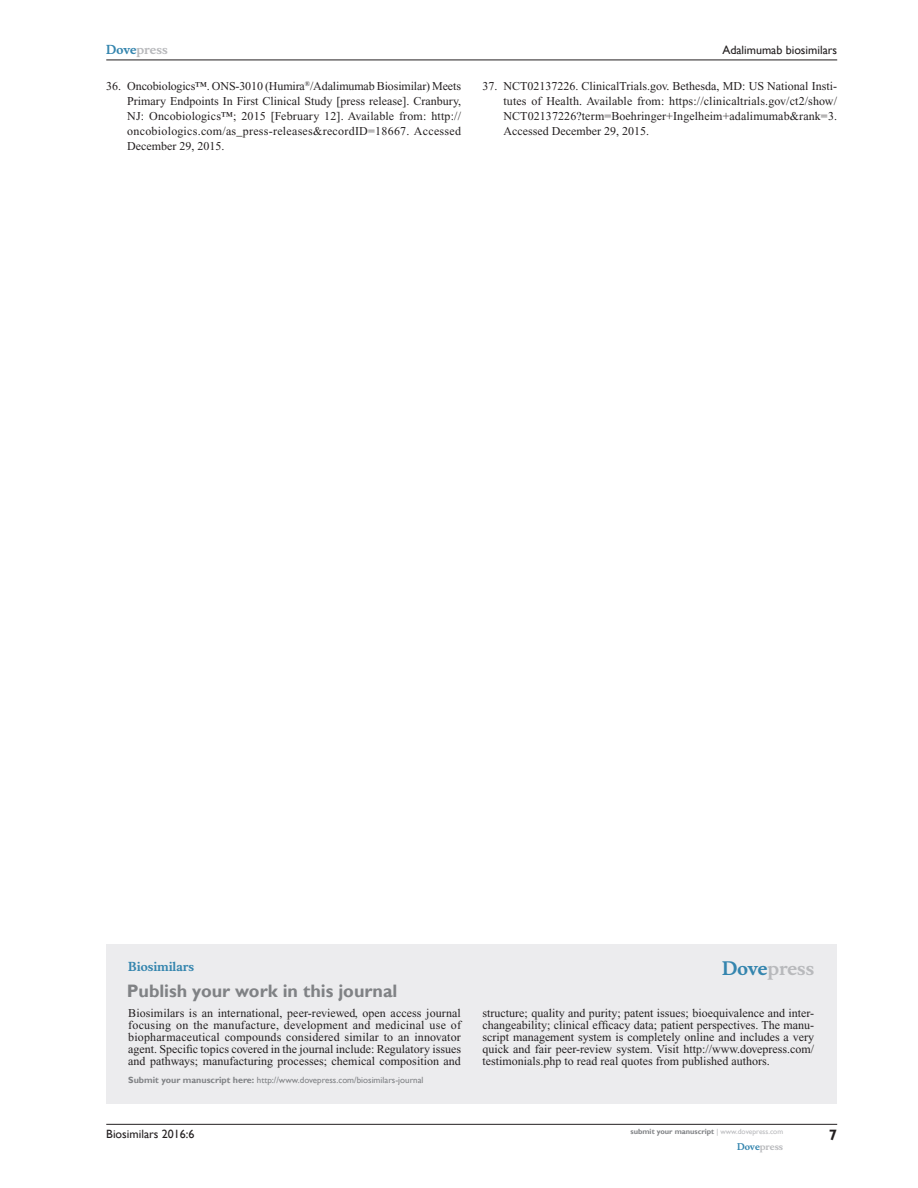
<style>
.page{position:relative;width:918px;height:1188px;background:#fff}
.page>*{position:absolute;margin:0;border:0;box-sizing:border-box;transform-origin:0 0}
.PromBx-H1{font:700 18px "Gill Sans";color:#808285}
.PromBx-Brand{font:700 18px "Musee";color:#b8b9bc}
.t1{font:700 15px "Gill Sans";color:#231f20}
.PromBx-Tx{font:12px/12px "Times New Roman";color:#231f20;text-align:justify}
.RefNL2{font:12px/15px "Times New Roman";letter-spacing:.01em;color:#231f20;text-align:justify}
.t2{font:12px "Gill Sans";color:#231f20}
.PromBx-JrnlName{font:700 12px "Musee";color:#3485ae}
.t3{font:700 12px "Musee";color:#b8b9bc}
.PromBx-SubmitMssWebA{font:9px "Gill Sans";color:#808285}
.t4{font:700 9px "Musee";color:#b8b9bc}
.t5{font:700 7.5px "Gill Sans";color:#808285}
.s1{color:#3485ae}
.s2{font-weight:700}
.s3{font-weight:400;color:#b8b9bc}
</style>
<div class="page">
<div style="left:106px;top:944px;width:731px;height:159px;background:#ececee"></div>
<hr style="left:106px;top:1124px;width:731px;height:1px;background:#231f20">
<hr style="left:106px;top:60px;width:731px;height:1px;background:#231f20">
<p class="t3" style="left:106px;top:43px;width:63px"><span class="s1">Dove</span>press</p>
<p class="t2" style="left:722px;top:43px;width:116px">Adalimumab biosimilars</p>
<p class="RefNL2" style="left:127px;top:79px;width:335px;text-indent:-21px">36. Oncobiologics™. ONS-3010 (Humira<sup>®</sup>/Adalimumab Biosimilar) Meets Primary Endpoints In First Clinical Study [press release]. Cranbury, NJ: Oncobiologics™; 2015 [February 12]. Available from: http:// oncobiologics.com/as_press-releases&amp;recordID=18667. Accessed December 29, 2015.</p>
<p class="RefNL2" style="left:503px;top:79px;width:335px;text-indent:-21px">37. NCT02137226. ClinicalTrials.gov. Bethesda, MD: US National Insti&shy;tutes of Health. Available from: https://clinicaltrials.gov/ct2/show/ NCT02137226?term=Boehringer+Ingelheim+adalimumab&amp;rank=3.<br>Accessed December 29, 2015.</p>
<p class="PromBx-JrnlName" style="left:128px;top:959px;width:68px">Biosimilars</p>
<p class="PromBx-H1" style="left:127px;top:980px;width:272px">Publish your work in this journal</p>
<p class="PromBx-Brand" style="left:722px;top:958px;width:94px"><span class="s1">Dove</span>press</p>
<p class="PromBx-Tx" style="left:128px;top:1007px;width:334px">Biosimilars is an international, peer-reviewed, open access journal focusing on the manufacture, development and medicinal use of biopharmaceutical compounds considered similar to an innovator agent. Specific topics covered in the journal include: Regulatory issues and pathways; manufacturing processes; chemical composition and</p>
<p class="PromBx-Tx" style="left:482px;top:1007px;width:333px">structure; quality and purity; patent issues; bioequivalence and inter&shy;changeability; clinical efficacy data; patient perspectives. The manu&shy;script management system is completely online and includes a very quick and fair peer-review system. Visit http://www.dovepress.com/ testimonials.php to read real quotes from published authors.</p>
<p class="PromBx-SubmitMssWebA" style="left:128px;top:1075px;width:297px"><span class="s2">Submit your manuscript here:</span> http://www.dovepress.com/biosimilars-journal</p>
<p class="t2" style="left:106px;top:1127px;width:90px">Biosimilars 2016:6</p>
<p class="t5" style="left:631px;top:1127px;width:154px">submit your manuscript <span class="s3">| www.dovepress.com</span></p>
<p class="t4" style="left:737px;top:1141px;width:48px"><span class="s1">Dove</span>press</p>
<p class="t1" style="left:829px;top:1126px;width:10px">7</p>
</div>
